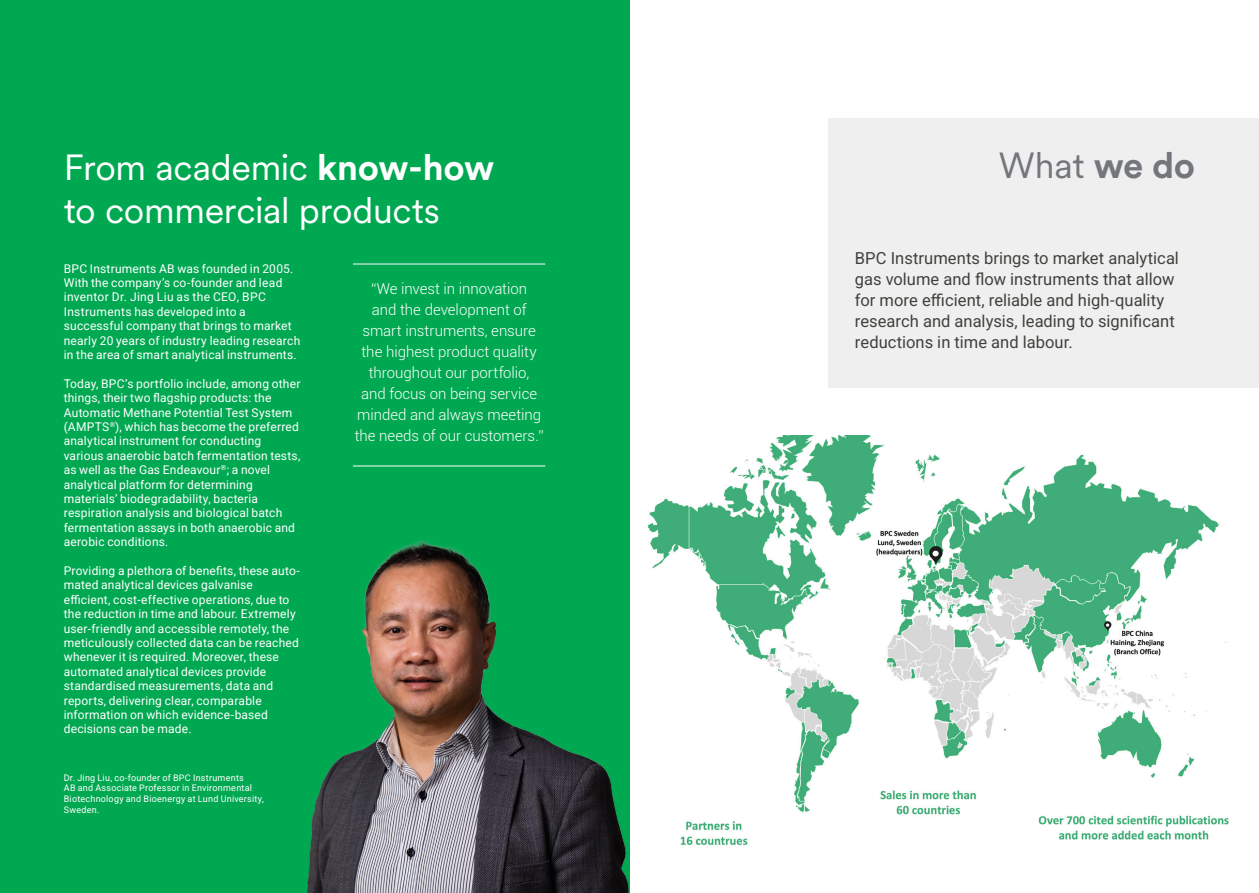
<style>
.page{position:relative;width:1259px;height:893px;background:#fff}
.page>*{position:absolute;margin:0;border:0;box-sizing:border-box;transform-origin:0 0}
.HM_Full_header{font:36px/43.2px "Circular XX";letter-spacing:-.01em;color:#fff}
.HM_Full_header-2{font:36px "Circular XX";color:#73777b}
.HM_green_highlight{font:16.5px/21px "Roboto";color:#3e413c}
.HM_green_highlight-2{font:300 15px/21px "Roboto";color:#fff;text-align:center}
.Main_text_dark{font:12px/14.4px "Roboto";letter-spacing:.015em;color:#fff}
.HM_ref{font:9px/10.8px "Roboto";letter-spacing:.025em;color:#fff}
.s1{font-weight:700}
</style>
<div class="page">
<div style="left:0;top:0;width:629px;height:893px;background:#00a851"></div>
<img style="left:307px;top:510px;width:323px;height:383px">
<hr style="left:353px;top:466px;width:192px;height:1px;background:#fff">
<hr style="left:353px;top:264px;width:192px;height:1px;background:#fff">
<div style="left:828px;top:118px;width:431px;height:269px;background:#f0efef"></div>
<img style="left:647px;top:435px;width:582px;height:411px">
<p class="HM_Full_header" style="left:64px;top:144px;width:432px">From academic <span class="s1">know-how </span>to commercial products</p>
<p class="Main_text_dark" style="left:64px;top:261px;width:238px">BPC Instruments AB was founded in 2005.<br>With the company’s co-founder and lead inventor Dr. Jing Liu as the CEO, BPC Instruments has developed into a successful company that brings to market nearly 20 years of industry leading research in the area of smart analytical instruments.</p>
<p class="Main_text_dark" style="left:64px;top:376px;width:238px">Today, BPC’s portfolio include, among other things, their two flagship products: the Automatic Methane Potential Test System (AMPTS<sup>®</sup>), which has become the preferred analytical instrument for conducting various anaerobic batch fermentation tests, as well as the Gas Endeavour<sup>®</sup>; a novel analytical platform for determining materials’ biodegradability, bacteria respiration analysis and biological batch fermentation assays in both anaerobic and aerobic conditions.</p>
<p class="Main_text_dark" style="left:64px;top:563px;width:238px">Providing a plethora of benefits, these auto&shy;mated analytical devices galvanise efficient, cost-effective operations, due to the reduction in time and labour. Extremely user-friendly and accessible remotely, the meticulously collected data can be reached whenever it is required. Moreover, these automated analytical devices provide standardised measurements, data and reports, delivering clear, comparable information on which evidence-based decisions can be made.</p>
<p class="HM_green_highlight-2" style="left:355px;top:277px;width:190px">“We invest in innovation<br>and the development of smart instruments, ensure the highest product quality throughout our portfolio, and focus on being service minded and always meeting the needs of our customers.”</p>
<p class="HM_ref" style="left:64px;top:772px;width:202px">Dr. Jing Liu, co-founder of BPC Instruments<br>AB and Associate Professor in Environmental Biotechnology and Bioenergy at Lund University, Sweden.</p>
<p class="HM_Full_header-2" style="left:999px;top:142px;width:198px">What <span class="s1">we do</span></p>
<p class="HM_green_highlight" style="left:855px;top:247px;width:325px">BPC Instruments brings to market analytical gas volume and flow instruments that allow for more efficient, reliable and high-quality research and analysis, leading to significant reductions in time and labour.</p>
</div>
